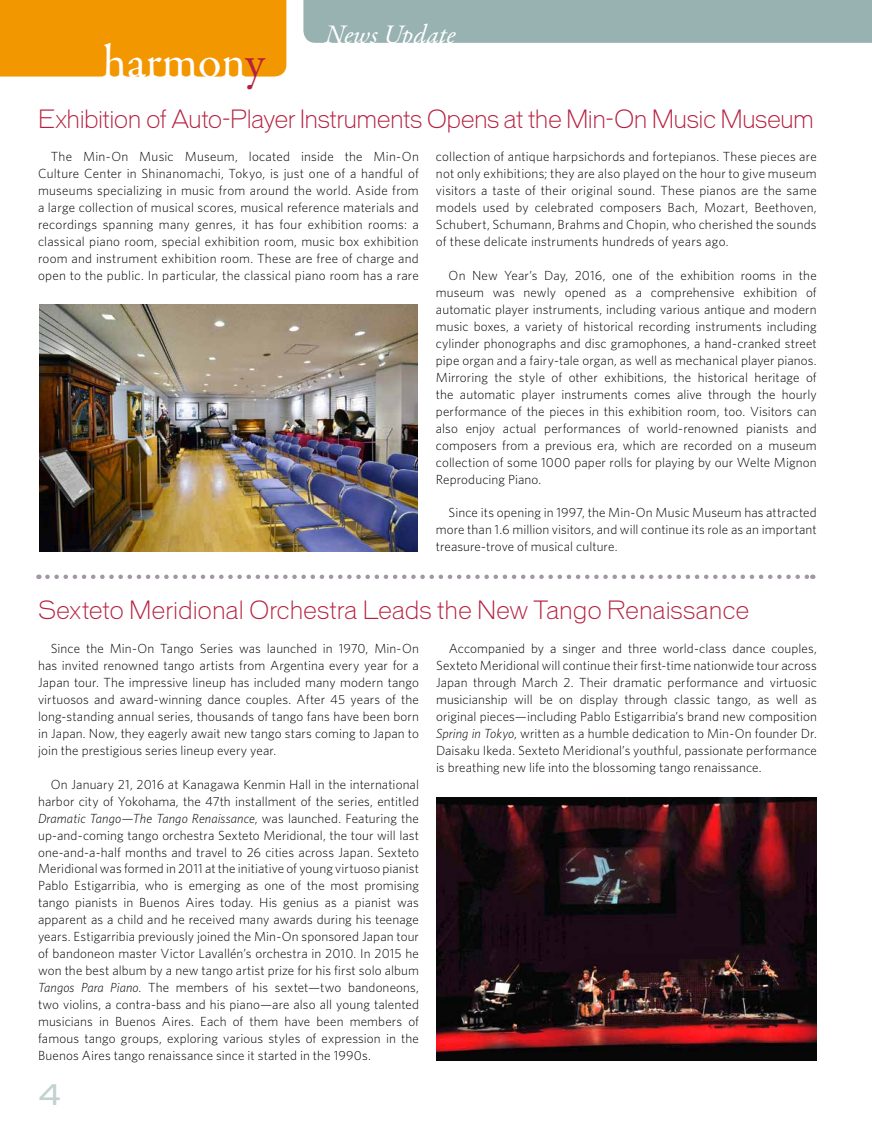
<style>
.page{position:relative;width:872px;height:1127px;background:#fff}
.page>*{position:absolute;margin:0;border:0;box-sizing:border-box;transform-origin:0 0}
.t1{font:48px "Garamond Premr Pro";letter-spacing:-.01em;color:#fff}
.t2{font:italic 27px "Garamond Premr Pro";letter-spacing:-.005em;color:#fff}
.t3{font:expanded 27px "Vonnes";color:#c3d1d0}
.t4{font:300 24px "Vonnes";letter-spacing:-.015em;color:#b6203f}
.t5{font:300 13.2px/17px "Whitney HTF";letter-spacing:.01em;color:#000;text-align:justify}
.s1{color:#b6203f}
.s2{font-style:italic}
</style>
<div class="page">
<img style="left:39px;top:305px;width:379px;height:246px">
<img style="left:436px;top:797px;width:381px;height:263px">
<div style="left:0;top:0;width:286px;height:77px;background:#f39700"></div>
<div style="left:303px;top:0;width:569px;height:43px;background:#98b2b2"></div>
<svg style="left:47px;top:574px;width:766px;height:5px"></svg>
<h1 class="t1" style="left:103px;top:33px;width:164px">harmon<span class="s1">y</span></h1>
<h2 class="t2" style="left:325px;top:17px;width:133px">News Update</h2>
<h3 class="t4" style="left:38px;top:105px;width:777px">Exhibition of Auto-Player Instruments Opens at the Min-On Music Museum</h3>
<p class="t5" style="left:38px;top:148px;width:382px;text-indent:13px">The Min-On Music Museum, located inside the Min-On Culture Center in Shinanomachi, Tokyo, is just one of a handful of museums specializing in music from around the world. Aside from a large collection of musical scores, musical reference materials and recordings spanning many genres, it has four exhibition rooms: a classical piano room, special exhibition room, music box exhibition room and instrument exhibition room. These are free of charge and open to the public. In particular, the classical piano room has a rare</p>
<p class="t5" style="left:436px;top:148px;width:382px">collection of antique harpsichords and fortepianos. These pieces are not only exhibitions; they are also played on the hour to give museum visitors a taste of their original sound. These pianos are the same models used by celebrated composers Bach, Mozart, Beethoven, Schubert, Schumann, Brahms and Chopin, who cherished the sounds of these delicate instruments hundreds of years ago.</p>
<p class="t5" style="left:436px;top:267px;width:382px;text-indent:13px">On New Year’s Day, 2016, one of the exhibition rooms in the museum was newly opened as a comprehensive exhibition of automatic player instruments, including various antique and modern music boxes, a variety of historical recording instruments including cylinder phonographs and disc gramophones, a hand-cranked street pipe organ and a fairy-tale organ, as well as mechanical player pianos.<br>Mirroring the style of other exhibitions, the historical heritage of the automatic player instruments comes alive through the hourly performance of the pieces in this exhibition room, too. Visitors can also enjoy actual performances of world-renowned pianists and composers from a previous era, which are recorded on a museum collection of some 1000 paper rolls for playing by our Welte Mignon Reproducing Piano.</p>
<p class="t5" style="left:436px;top:504px;width:382px;text-indent:13px">Since its opening in 1997, the Min-On Music Museum has attracted more than 1.6 million visitors, and will continue its role as an important treasure-trove of musical culture.</p>
<h3 class="t4" style="left:38px;top:596px;width:712px">Sexteto Meridional Orchestra Leads the New Tango Renaissance</h3>
<p class="t5" style="left:38px;top:640px;width:382px;text-indent:13px">Since the Min-On Tango Series was launched in 1970, Min-On has invited renowned tango artists from Argentina every year for a Japan tour. The impressive lineup has included many modern tango virtuosos and award-winning dance couples. After 45 years of the long-standing annual series, thousands of tango fans have been born in Japan. Now, they eagerly await new tango stars coming to Japan to join the prestigious series lineup every year.</p>
<p class="t5" style="left:38px;top:775px;width:382px;text-indent:13px">On January 21, 2016 at Kanagawa Kenmin Hall in the international harbor city of Yokohama, the 47th installment of the series, entitled <span class="s2">Dramatic Tango—The Tango Renaissance</span>, was launched. Featuring the up-and-coming tango orchestra Sexteto Meridional, the tour will last one-and-a-half months and travel to 26 cities across Japan. Sexteto Meridional was formed in 2011 at the initiative of young virtuoso pianist Pablo Estigarribia, who is emerging as one of the most promising tango pianists in Buenos Aires today. His genius as a pianist was apparent as a child and he received many awards during his teenage years. Estigarribia previously joined the Min-On sponsored Japan tour of bandoneon master Victor Lavallén’s orchestra in 2010. In 2015 he won the best album by a new tango artist prize for his first solo album <span class="s2">Tangos Para Piano</span>. The members of his sextet—two bandoneons, two violins, a contra-bass and his piano—are also all young talented musicians in Buenos Aires. Each of them have been members of famous tango groups, exploring various styles of expression in the Buenos Aires tango renaissance since it started in the 1990s.</p>
<h2 class="t3" style="left:38px;top:1078px;width:25px">4</h2>
<p class="t5" style="left:436px;top:640px;width:382px;text-indent:13px">Accompanied by a singer and three world-class dance couples, Sexteto Meridional will continue their first-time nationwide tour across Japan through March 2. Their dramatic performance and virtuosic musicianship will be on display through classic tango, as well as original pieces—including Pablo Estigarribia’s brand new composition <span class="s2">Spring in Tokyo</span>, written as a humble dedication to Min-On founder Dr.<br>Daisaku Ikeda. Sexteto Meridional’s youthful, passionate performance is breathing new life into the blossoming tango renaissance.</p>
</div>
